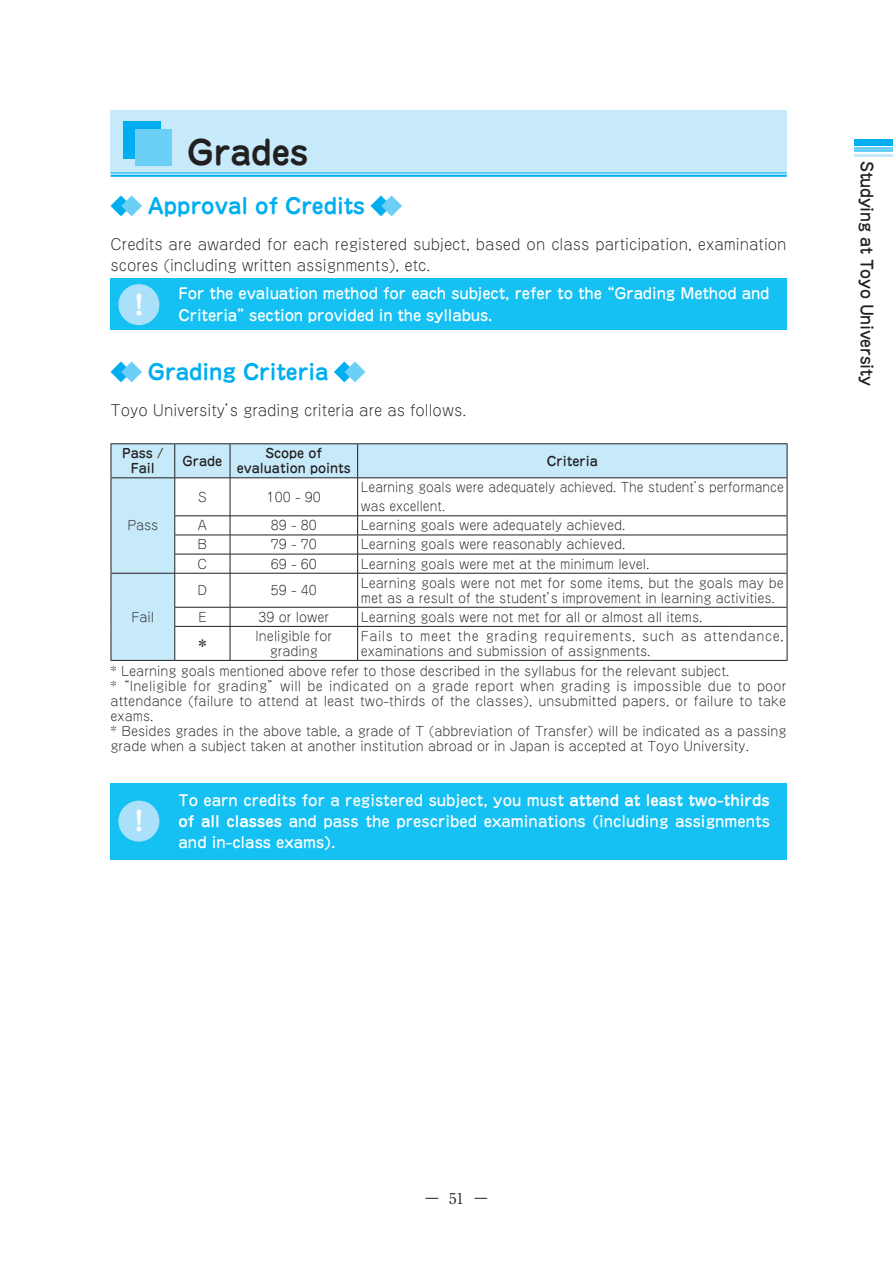
<style>
.page{position:relative;width:893px;height:1263px;background:#fff}
.page>*{position:absolute;margin:0;border:0;box-sizing:border-box;transform-origin:0 0}
.t1{font:700 33px "Jun 501 Pro";color:#231f20}
.t2{font:700 26.55px "Jun 501 Pro";color:#fff}
.t3{font:700 21.3px "Jun 501 Pro";color:#00aeef}
.t4{font:500 15.9px "Jun 34 Pro";letter-spacing:-.02em;color:#231f20}
.t5{font:500 14.85px/21px "Jun 34 Pro";letter-spacing:-.01em;color:#fff}
.t6{font:300 14.85px/21px "Jun 101 Pro";color:#231f20}
.t7{font:14.85px "Ryumin Pr 6 N";color:#231f20}
.t8{font:300 12.75px/14.9px "Jun 101 Pro";color:#231f20}
.t9{font:300 12.75px/14.9px "Jun 101 Pro";letter-spacing:.045em;color:#231f20}
.t10{font:300 12.75px/18.9px "Jun 101 Pro";color:#231f20;scale:.96 1}
.t11{font:500 12.75px/14.9px "Jun 34 Pro";color:#231f20;text-align:center}
.s1{color:#6bcff6}
.s2{font-family:"Jun 501 Pro";font-weight:700}
</style>
<div class="page">
<svg style="left:426px;top:1198px;width:12px;height:1px"></svg>
<svg style="left:474px;top:1198px;width:13px;height:1px"></svg>
<div style="left:111px;top:279px;width:676px;height:51px;background:#15c0f2"></div>
<div style="left:118px;top:284px;width:41px;height:41px;background:#aae0f9;border-radius:50%"></div>
<hr style="left:111px;top:443px;width:64px;height:1px;background:#231f20">
<hr style="left:175px;top:443px;width:55px;height:1px;background:#231f20">
<hr style="left:230px;top:443px;width:128px;height:1px;background:#231f20">
<hr style="left:358px;top:443px;width:429px;height:1px;background:#231f20">
<hr style="left:111px;top:660px;width:64px;height:1px;background:#231f20">
<hr style="left:175px;top:660px;width:55px;height:1px;background:#231f20">
<hr style="left:230px;top:660px;width:128px;height:1px;background:#231f20">
<hr style="left:358px;top:660px;width:429px;height:1px;background:#231f20">
<svg style="left:111px;top:444px;width:677px;height:216px"></svg>
<hr style="left:175px;top:626px;width:55px;height:1px;background:#231f20">
<hr style="left:175px;top:627px;width:1px;height:33px;background:#231f20">
<hr style="left:230px;top:626px;width:128px;height:1px;background:#231f20">
<hr style="left:230px;top:627px;width:1px;height:33px;background:#231f20">
<hr style="left:358px;top:626px;width:429px;height:1px;background:#231f20">
<hr style="left:357px;top:627px;width:1px;height:33px;background:#231f20">
<div style="left:111px;top:783px;width:676px;height:76px;background:#15c0f2"></div>
<div style="left:118px;top:801px;width:41px;height:41px;background:#aae0f9;border-radius:50%"></div>
<div style="left:111px;top:111px;width:676px;height:63px;background:#c6eafa"></div>
<div style="left:123px;top:121px;width:38px;height:38px;background:#00aeef"></div>
<div style="left:135px;top:130px;width:36px;height:36px;background:#6bcff6"></div>
<hr style="left:111px;top:173px;width:676px;height:1px;background:#00aeef">
<hr style="left:111px;top:175px;width:676px;height:2px;background:#00aeef">
<div style="left:855px;top:139px;width:38px;height:7px;background:#00aeef"></div>
<hr style="left:855px;top:148px;width:38px;height:4px;background:#6bcff6">
<hr style="left:855px;top:154px;width:38px;height:2px;background:#c6eafa">
<h1 class="t1" style="left:187px;top:127px;width:123px">Grades</h1>
<h3 class="t3" style="left:111px;top:189px;width:293px">◆<span class="s1">◆</span> Approval of Credits ◆<span class="s1">◆</span></h3>
<p class="t6" style="left:111px;top:232px;width:678px">Credits are awarded for each registered subject, based on class participation, examination scores (including written assignments), etc.</p>
<p class="t5" style="left:126px;top:282px;width:645px;text-indent:53px">For the evaluation method for each subject, refer to the “Grading Method and<sup>！</sup> Criteria”section provided in the syllabus.</p>
<h3 class="t3" style="left:111px;top:355px;width:257px">◆<span class="s1">◆</span> Grading Criteria ◆<span class="s1">◆</span></h3>
<p class="t6" style="left:111px;top:398px;width:357px">Toyo University’s grading criteria are as follows.</p>
<p class="t11" style="left:122px;top:445px;width:43px">Pass /<br>Fail</p>
<p class="t11" style="left:182px;top:452px;width:41px">Grade</p>
<p class="t11" style="left:237px;top:445px;width:116px">Scope of evaluation points</p>
<p class="t11" style="left:547px;top:452px;width:53px">Criteria</p>
<p class="t8" style="left:127px;top:517px;width:32px">Pass</p>
<p class="t8" style="left:198px;top:488px;width:10px">S</p>
<p class="t8" style="left:267px;top:488px;width:56px">100 - 90</p>
<p class="t10" style="left:361px;top:476px;width:442px">Learning goals were adequately achieved. The student’s performance was excellent.</p>
<p class="t8" style="left:198px;top:516px;width:11px">A</p>
<p class="t8" style="left:271px;top:516px;width:48px">89 - 80</p>
<p class="t8" style="left:361px;top:516px;width:266px">Learning goals were adequately achieved.</p>
<p class="t8" style="left:198px;top:536px;width:11px">B</p>
<p class="t8" style="left:271px;top:536px;width:48px">79 - 70</p>
<p class="t8" style="left:361px;top:536px;width:266px">Learning goals were reasonably achieved.</p>
<p class="t8" style="left:198px;top:555px;width:11px">C</p>
<p class="t8" style="left:271px;top:555px;width:48px">69 - 60</p>
<p class="t8" style="left:361px;top:555px;width:290px">Learning goals were met at the minimum level.</p>
<p class="t8" style="left:198px;top:581px;width:11px">D</p>
<p class="t8" style="left:271px;top:581px;width:48px">59 - 40</p>
<p class="t8" style="left:361px;top:574px;width:425px">Learning goals were not met for some items, but the goals may be met as a result of the student’s improvement in learning activities.</p>
<p class="t8" style="left:198px;top:608px;width:10px">E</p>
<p class="t8" style="left:258px;top:608px;width:72px">39 or lower</p>
<p class="t8" style="left:361px;top:608px;width:343px">Learning goals were not met for all or almost all items.</p>
<p class="t8" style="left:196px;top:634px;width:14px">＊</p>
<p class="t8" style="left:256px;top:627px;width:78px;text-align:center">Ineligible for grading</p>
<p class="t9" style="left:361px;top:627px;width:425px">Fails to meet the grading requirements, such as attendance, examinations and submission of assignments.</p>
<p class="t8" style="left:111px;top:663px;width:678px">* Learning goals mentioned above refer to those described in the syllabus for the relevant subject.<br>* “Ineligible for grading”will be indicated on a grade report when grading is impossible due to poor attendance (failure to attend at least two-thirds of the classes), unsubmitted papers, or failure to take exams.<br>* Besides grades in the above table, a grade of T (abbreviation of Transfer) will be indicated as a passing grade when a subject taken at another institution abroad or in Japan is accepted at Toyo University.</p>
<p class="t8" style="left:132px;top:608px;width:24px">Fail</p>
<h2 class="t2" style="left:126px;top:800px;width:28px">！</h2>
<p class="t5" style="left:179px;top:788px;width:593px;text-align:justify">To earn credits for a registered subject, you must <span class="s2">attend at least two-thirds of all classes</span> and pass the prescribed examinations (including assignments and in-class exams).</p>
<p class="t4" style="left:879px;top:161px;width:226px;rotate:90deg">Studying at Toyo University</p>
<p class="t7" style="left:449px;top:1186px;width:16px">51</p>
</div>
